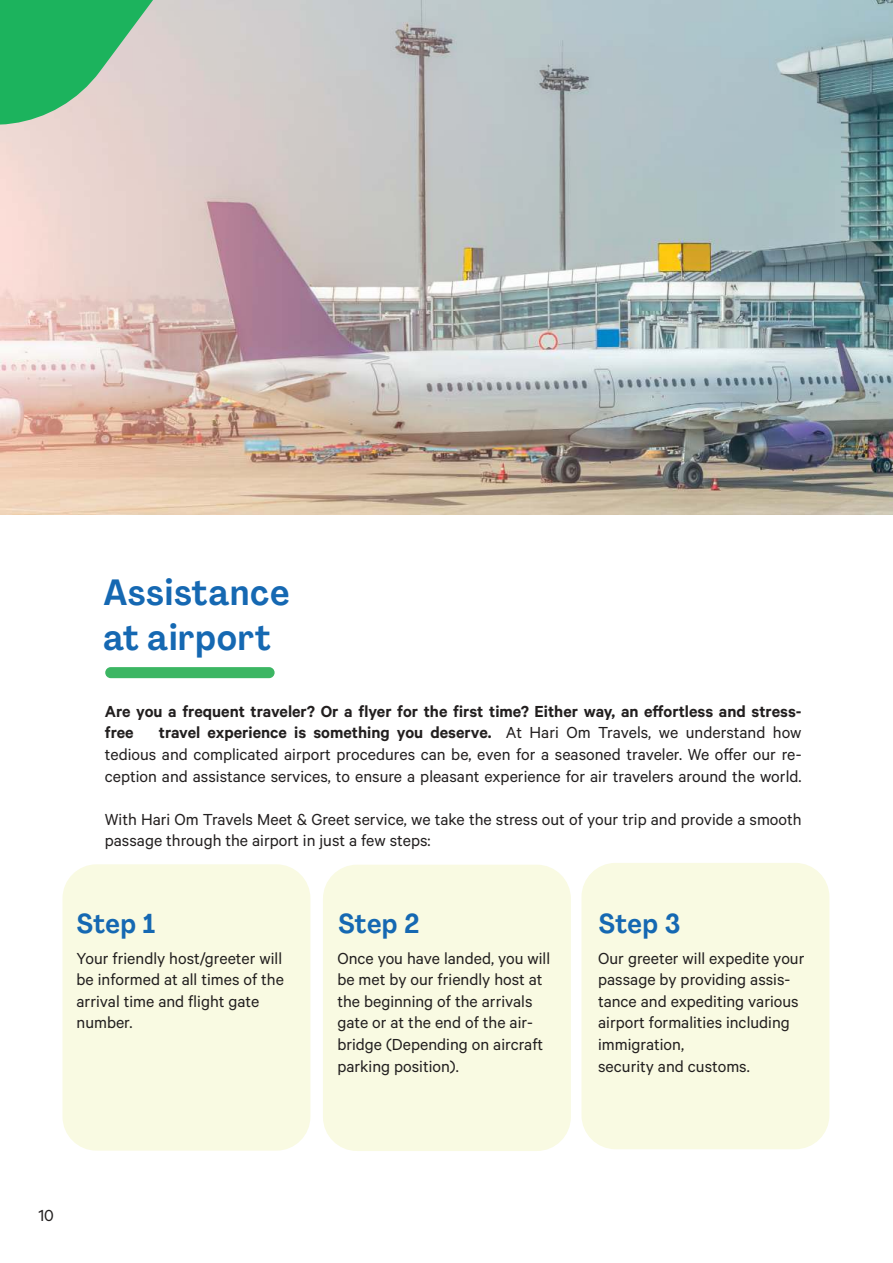
<style>
.page{position:relative;width:893px;height:1263px;background:#fff}
.page>*{position:absolute;margin:0;border:0;box-sizing:border-box;transform-origin:0 0}
.t1{font:700 36px/45px "Agrandir Text";color:#1568b2}
.t2{font:700 27px "Agrandir Text";letter-spacing:-.005em;color:#1568b2}
.t3{font:18px/21.6px "Calibre";color:#221f1f}
.t4{font:600 18px/21.6px "Calibre";color:#221f1f}
.s1{font-weight:600}
</style>
<div class="page">
<img style="left:0;top:0;width:893px;height:514px">
<div style="left:105px;top:667px;width:170px;height:11px;background:#3cb663;border-radius:6px"></div>
<div style="left:63px;top:864px;width:247px;height:287px;background:#f9fae2;border-radius:34px"></div>
<div style="left:323px;top:865px;width:248px;height:286px;background:#f9fae2;border-radius:34px"></div>
<div style="left:581px;top:863px;width:248px;height:286px;background:#f9fae2;border-radius:34px"></div>
<svg style="left:0;top:0;width:485px;height:142px;background:#adc5b5"></svg>
<h1 class="t1" style="left:103px;top:573px;width:188px">Assistance at airport</h1>
<p class="t4" style="left:105px;top:700px;width:698px">Are you a frequent traveler? Or a flyer for the first time? Either way, an effortless and stress&shy;free</p>
<p class="t3" style="left:105px;top:723px;width:698px;text-align:justify;text-indent:54px"><span class="s1">travel experience is something you deserve.</span> At Hari Om Travels, we understand how tedious and complicated airport procedures can be, even for a seasoned traveler. We offer our re&shy;ception and assistance services, to ensure a pleasant experience for air travelers around the world.</p>
<p class="t3" style="left:105px;top:810px;width:698px">With Hari Om Travels Meet &amp; Greet service, we take the stress out of your trip and provide a smooth passage through the airport in just a few steps:</p>
<h2 class="t2" style="left:77px;top:913px;width:80px">Step 1</h2>
<h2 class="t2" style="left:338px;top:913px;width:83px">Step 2</h2>
<h2 class="t2" style="left:598px;top:913px;width:84px">Step 3</h2>
<p class="t3" style="left:77px;top:948px;width:209px">Your friendly host/greeter will be informed at all times of the arrival time and flight gate number.</p>
<p class="t3" style="left:337px;top:948px;width:214px">Once you have landed, you will be met by our friendly host at the beginning of the arrivals gate or at the end of the air&shy;bridge (Depending on aircraft parking position).</p>
<p class="t3" style="left:598px;top:948px;width:208px">Our greeter will expedite your passage by providing assis&shy;tance and expediting various airport formalities including immigration,<br>security and customs.</p>
<p class="t3" style="left:38px;top:1205px;width:17px">10</p>
</div>
